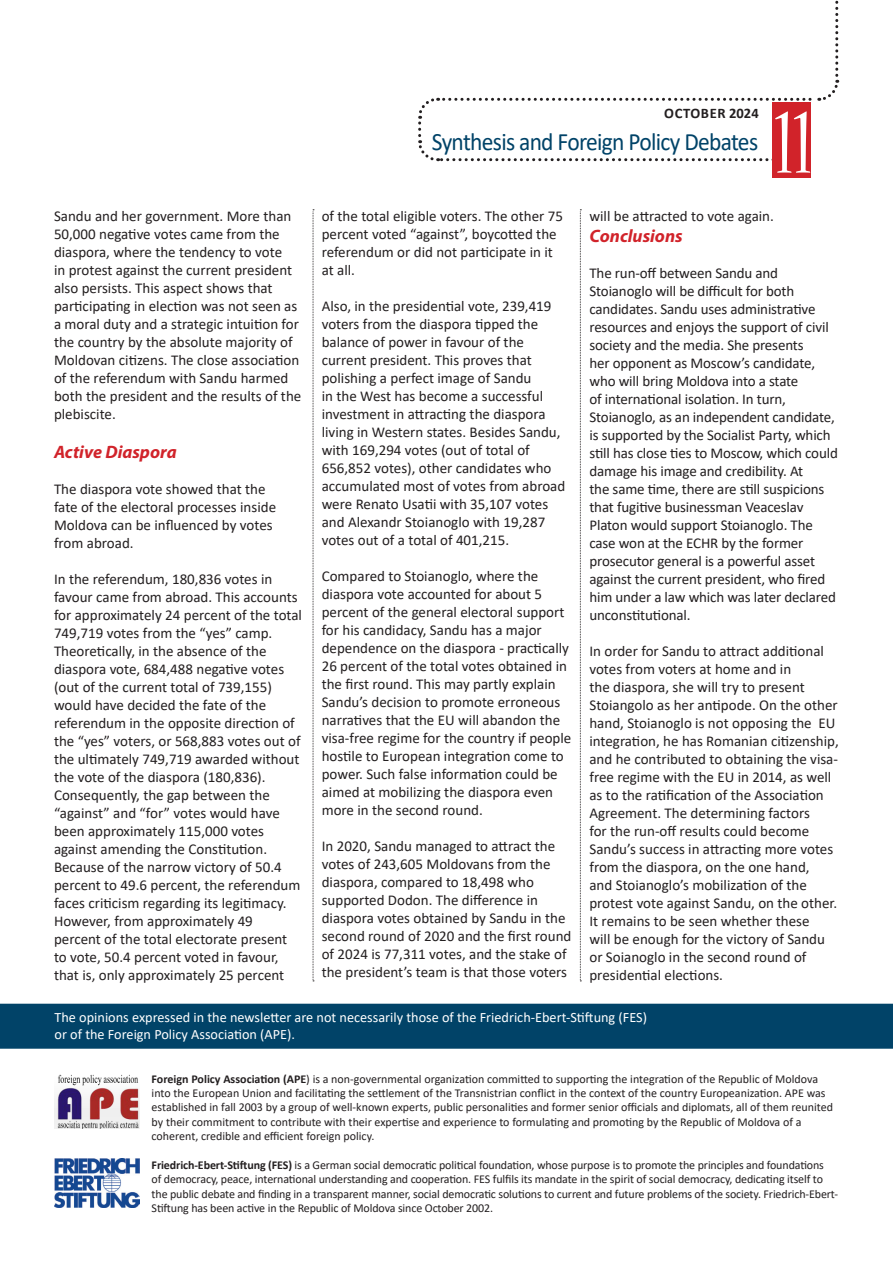
<style>
.page{position:relative;width:893px;height:1263px;background:#fff}
.page>*{position:absolute;margin:0;border:0;box-sizing:border-box;transform-origin:0 0}
.t1{font:condensed 102px "Nueva Std";color:#fff;scale:.82 1}
.t2{font:25.05px "Calibri";letter-spacing:-.03em;color:#014368;scale:.94 1}
.INTERTITLU{font:italic 700 18px "Myriad Pro";color:#d1232a}
.texte{font:15px/18px "Calibri";color:#231f20}
.t3{font:700 14.55px "Calibri";letter-spacing:.04em;color:#231f20}
.texte-2{font:14.25px "Calibri";color:#fff}
.texte-3{font:12px/14.4px "Calibri";letter-spacing:-.01em;color:#231f20}
.t4{font:9px "Calibri";color:#231f20}
.s1{font-weight:700}
</style>
<div class="page">
<svg style="left:418px;top:0;width:422px;height:163px"></svg>
<div style="left:772px;top:102px;width:38px;height:76px;background:#d1232a"></div>
<svg style="left:313px;top:209px;width:1px;height:772px"></svg>
<svg style="left:580px;top:209px;width:1px;height:772px"></svg>
<div style="left:0;top:1004px;width:893px;height:45px;background:#014368"></div>
<img style="left:55px;top:1158px;width:84px;height:49px">
<img style="left:55px;top:1074px;width:84px;height:54px">
<p class="texte" style="left:54px;top:206px;width:249px">Sandu and her government. More than 50,000 negative votes came from the diaspora, where the tendency to vote<br>in protest against the current president also persists. This aspect shows that participating in election was not seen as a moral duty and a strategic intuition for the country by the absolute majority of Moldovan citizens. The close association of the referendum with Sandu harmed both the president and the results of the plebiscite.</p>
<p class="INTERTITLU" style="left:54px;top:440px;width:124px">Active Diaspora</p>
<p class="texte" style="left:54px;top:480px;width:224px">The diaspora vote showed that the fate of the electoral processes inside<br>Moldova can be influenced by votes from abroad.</p>
<p class="texte" style="left:54px;top:570px;width:250px">In the referendum, 180,836 votes in favour came from abroad. This accounts for approximately 24 percent of the total 749,719 votes from the “yes” camp.<br>Theoretically, in the absence of the diaspora vote, 684,488 negative votes (out of the current total of 739,155) would have decided the fate of the referendum in the opposite direction of the “yes” voters, or 568,883 votes out of the ultimately 749,719 awarded without the vote of the diaspora (180,836).<br>Consequently, the gap between the “against” and “for” votes would have been approximately 115,000 votes against amending the Constitution.<br>Because of the narrow victory of 50.4 percent to 49.6 percent, the referendum faces criticism regarding its legitimacy.<br>However, from approximately 49 percent of the total electorate present to vote, 50.4 percent voted in favour, that is, only approximately 25 percent</p>
<p class="t3" style="left:664px;top:103px;width:96px">OCTOBER 2024</p>
<h2 class="t2" style="left:432px;top:124px;width:349px">Synthesis and Foreign Policy Debates</h2>
<p class="t1" style="left:775px;top:96px;width:47px">11</p>
<p class="texte" style="left:322px;top:206px;width:243px">of the total eligible voters. The other 75 percent voted “against”, boycotted the referendum or did not participate in it at all.</p>
<p class="texte" style="left:322px;top:296px;width:245px">Also, in the presidential vote, 239,419 voters from the diaspora tipped the balance of power in favour of the current president. This proves that polishing a perfect image of Sandu<br>in the West has become a successful investment in attracting the diaspora living in Western states. Besides Sandu, with 169,294 votes (out of total of 656,852 votes), other candidates who accumulated most of votes from abroad were Renato Usatii with 35,107 votes and Alexandr Stoianoglo with 19,287 votes out of a total of 401,215.</p>
<p class="texte" style="left:322px;top:566px;width:251px">Compared to Stoianoglo, where the diaspora vote accounted for about 5 percent of the general electoral support for his candidacy, Sandu has a major dependence on the diaspora - practically 26 percent of the total votes obtained in the first round. This may partly explain Sandu’s decision to promote erroneous narratives that the EU will abandon the visa-free regime for the country if people hostile to European integration come to power. Such false information could be aimed at mobilizing the diaspora even more in the second round.</p>
<p class="texte" style="left:322px;top:836px;width:251px">In 2020, Sandu managed to attract the votes of 243,605 Moldovans from the diaspora, compared to 18,498 who supported Dodon. The difference in diaspora votes obtained by Sandu in the second round of 2020 and the first round of 2024 is 77,311 votes, and the stake of the president’s team is that those voters</p>
<p class="texte" style="left:589px;top:206px;width:186px">will be attracted to vote again.</p>
<p class="INTERTITLU" style="left:589px;top:224px;width:95px">Conclusions</p>
<p class="texte" style="left:589px;top:264px;width:250px">The run-off between Sandu and Stoianoglo will be difficult for both candidates. Sandu uses administrative resources and enjoys the support of civil society and the media. She presents<br>her opponent as Moscow’s candidate, who will bring Moldova into a state<br>of international isolation. In turn, Stoianoglo, as an independent candidate, is supported by the Socialist Party, which still has close ties to Moscow, which could damage his image and credibility. At<br>the same time, there are still suspicions that fugitive businessman Veaceslav Platon would support Stoianoglo. The case won at the ECHR by the former prosecutor general is a powerful asset against the current president, who fired him under a law which was later declared unconstitutional.</p>
<p class="texte" style="left:589px;top:642px;width:251px">In order for Sandu to attract additional votes from voters at home and in<br>the diaspora, she will try to present Stoiangolo as her antipode. On the other hand, Stoianoglo is not opposing the EU integration, he has Romanian citizenship, and he contributed to obtaining the visa&shy;free regime with the EU in 2014, as well as to the ratification of the Association Agreement. The determining factors<br>for the run-off results could become Sandu’s success in attracting more votes from the diaspora, on the one hand,<br>and Stoianoglo’s mobilization of the protest vote against Sandu, on the other.<br>It remains to be seen whether these<br>will be enough for the victory of Sandu or Soianoglo in the second round of presidential elections.</p>
<p class="texte-2" style="left:55px;top:1007px;width:594px">The opinions expressed in the newsletter are not necessarily those of the Friedrich-Ebert-Stiftung (FES)</p>
<p class="texte-2" style="left:55px;top:1024px;width:242px">or of the Foreign Policy Association (APE).</p>
<p class="texte-3" style="left:152px;top:1071px;width:683px"><span class="s1">Foreign Policy Association (APE</span>) is a non-governmental organization committed to supporting the integration of the Republic of Moldova into the European Union and facilitating the settlement of the Transnistrian conflict in the context of the country Europeanization. APE was established in fall 2003 by a group of well-known experts, public personalities and former senior officials and diplomats, all of them reunited by their commitment to contribute with their expertise and experience to formulating and promoting by the Republic of Moldova of a coherent, credible and efficient foreign policy.</p>
<p class="texte-3" style="left:152px;top:1157px;width:688px"><span class="s1">Friedrich-Ebert-Stiftung (FES)</span> is a German social democratic political foundation, whose purpose is to promote the principles and foundations<br>of democracy, peace, international understanding and cooperation. FES fulfils its mandate in the spirit of social democracy, dedicating itself to the public debate and finding in a transparent manner, social democratic solutions to current and future problems of the society. Friedrich-Ebert-Stiftung has been active in the Republic of Moldova since October 2002.</p>
<p class="t4" style="left:53px;top:1203px;width:197px">Website: moldova.fes.de. E-mail: fes.moldova@fes.de</p>
</div>
